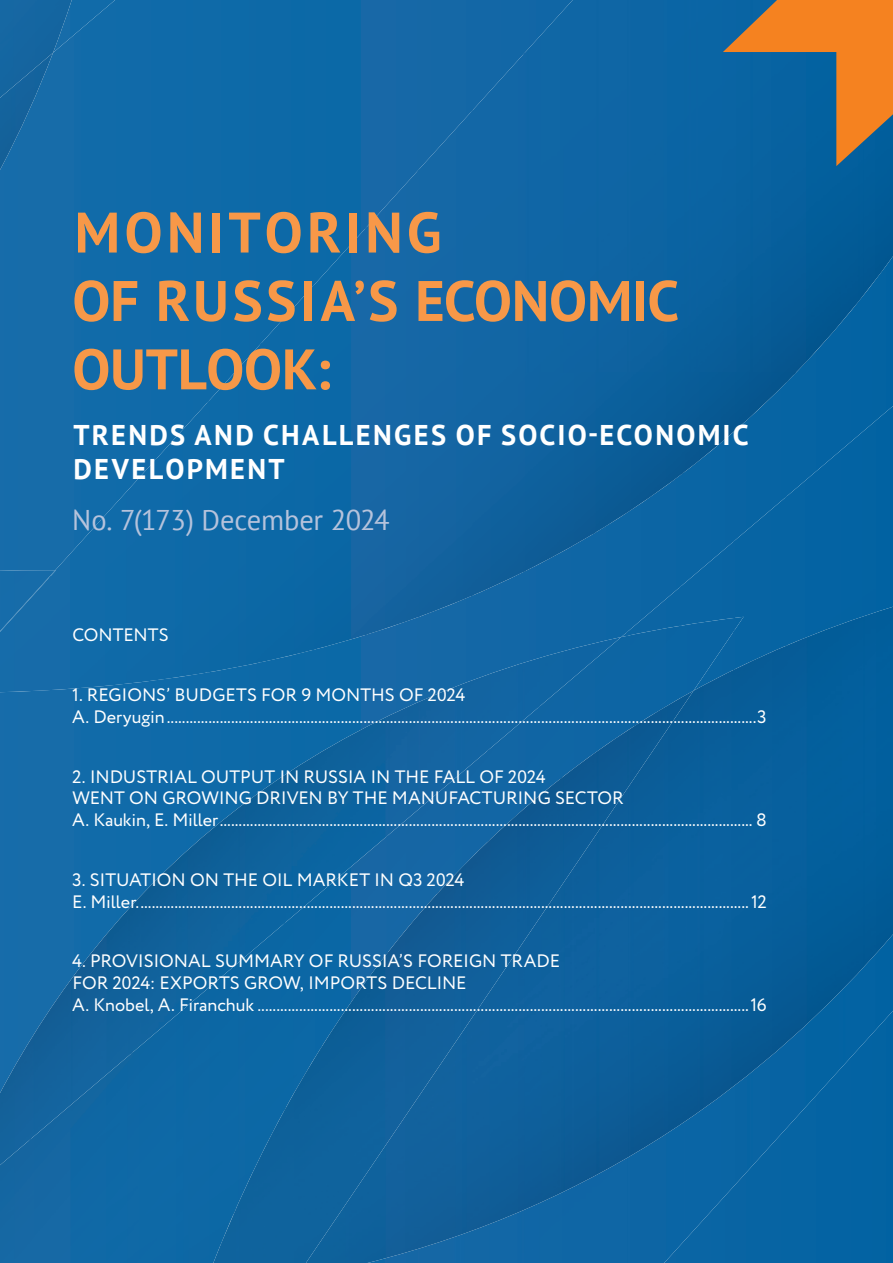
<style>
.page{position:relative;width:893px;height:1263px;background:#fff}
.page>*{position:absolute;margin:0;border:0;box-sizing:border-box;transform-origin:0 0}
.t1{font:700 57px/68.4px "PT Sans";letter-spacing:.025em;color:#f79848}
.t2{font:700 28.5px/34.2px "PT Sans";letter-spacing:.08em;color:#fff}
.t3{font:28.5px "PT Sans";letter-spacing:-.01em;color:#b6c3dc}
.Содержание_подраздел{font:18px/21.6px "Circe";letter-spacing:-.005em;color:#fff}
</style>
<div class="page">
<div style="left:0;top:0;width:893px;height:607px;background:#106aa8"></div>
<img style="left:0;top:98px;width:53px;height:72px">
<div style="left:72px;top:0;width:43px;height:53px;background:#116ba9"></div>
<div style="left:0;top:0;width:72px;height:98px;background:#1566a1"></div>
<img style="left:0;top:107px;width:22px;height:56px">
<img style="left:0;top:662px;width:306px;height:476px">
<img style="left:523px;top:0;width:370px;height:374px">
<img style="left:471px;top:53px;width:54px;height:543px">
<div style="left:417px;top:110px;width:56px;height:497px;background:#1567a5"></div>
<div style="left:365px;top:169px;width:55px;height:438px;background:#1667a6"></div>
<img style="left:312px;top:227px;width:55px;height:380px">
<div style="left:260px;top:284px;width:55px;height:378px;background:#0c68a7"></div>
<div style="left:207px;top:342px;width:55px;height:330px;background:#0d69a7"></div>
<div style="left:155px;top:400px;width:54px;height:280px;background:#0f6aa8"></div>
<img style="left:523px;top:372px;width:160px;height:162px">
<img style="left:681px;top:372px;width:107px;height:103px">
<svg style="left:786px;top:372px;width:10px;height:11px"></svg>
<div style="left:101px;top:458px;width:56px;height:228px;background:#0f6aa9"></div>
<div style="left:49px;top:517px;width:55px;height:173px;background:#116ba9"></div>
<div style="left:0;top:632px;width:51px;height:60px;background:#176ba9"></div>
<img style="left:523px;top:532px;width:73px;height:40px">
<div style="left:0;top:570px;width:56px;height:62px;background:#176ca9"></div>
<div style="left:785px;top:406px;width:108px;height:201px;background:#0463a3"></div>
<div style="left:733px;top:496px;width:55px;height:111px;background:#0764a3"></div>
<div style="left:680px;top:540px;width:55px;height:67px;background:#0965a4"></div>
<img style="left:626px;top:585px;width:56px;height:22px">
<div style="left:182px;top:965px;width:31px;height:298px;background:#0e68a5"></div>
<div style="left:131px;top:1008px;width:53px;height:255px;background:#0e68a6"></div>
<div style="left:29px;top:1052px;width:104px;height:211px;background:#1267a4"></div>
<div style="left:0;top:1138px;width:32px;height:125px;background:#1667a2"></div>
<img style="left:306px;top:607px;width:587px;height:656px">
<img style="left:213px;top:691px;width:480px;height:572px">
<svg style="left:723px;top:0;width:170px;height:166px"></svg>
<p class="t1" style="left:72px;top:197px;width:608px">MONITORING<br>OF RUSSIA’S ECONOMIC<br>OUTLOOK:</p>
<p class="t2" style="left:73px;top:417px;width:677px">TRENDS AND CHALLENGES OF SOCIO-ECONOMIC<br>DEVELOPMENT</p>
<p class="t3" style="left:72px;top:502px;width:319px">No. 7(173) December 2024</p>
<p class="Содержание_подраздел" style="left:72px;top:625px;width:98px">CONTENTS</p>
<p class="Содержание_подраздел" style="left:72px;top:685px;width:696px">1. REGIONS’ BUDGETS FOR 9 MONTHS OF 2024<br>A. Deryugin............................................................................................................................................................3</p>
<p class="Содержание_подраздел" style="left:72px;top:766px;width:696px">2. INDUSTRIAL OUTPUT IN RUSSIA IN THE FALL OF 2024<br>WENT ON GROWING DRIVEN BY THE MANUFACTURING SECTOR<br>A. Kaukin, E. Miller............................................................................................................................................. 8</p>
<p class="Содержание_подраздел" style="left:72px;top:870px;width:696px">3. SITUATION ON THE OIL MARKET IN Q3 2024<br>E. Miller..................................................................................................................................................................12</p>
<p class="Содержание_подраздел" style="left:72px;top:951px;width:696px">4. PROVISIONAL SUMMARY OF RUSSIA’S FOREIGN TRADE<br>FOR 2024: EXPORTS GROW, IMPORTS DECLINE<br>A. Knobel, A. Firanchuk ..................................................................................................................................16</p>
</div>
